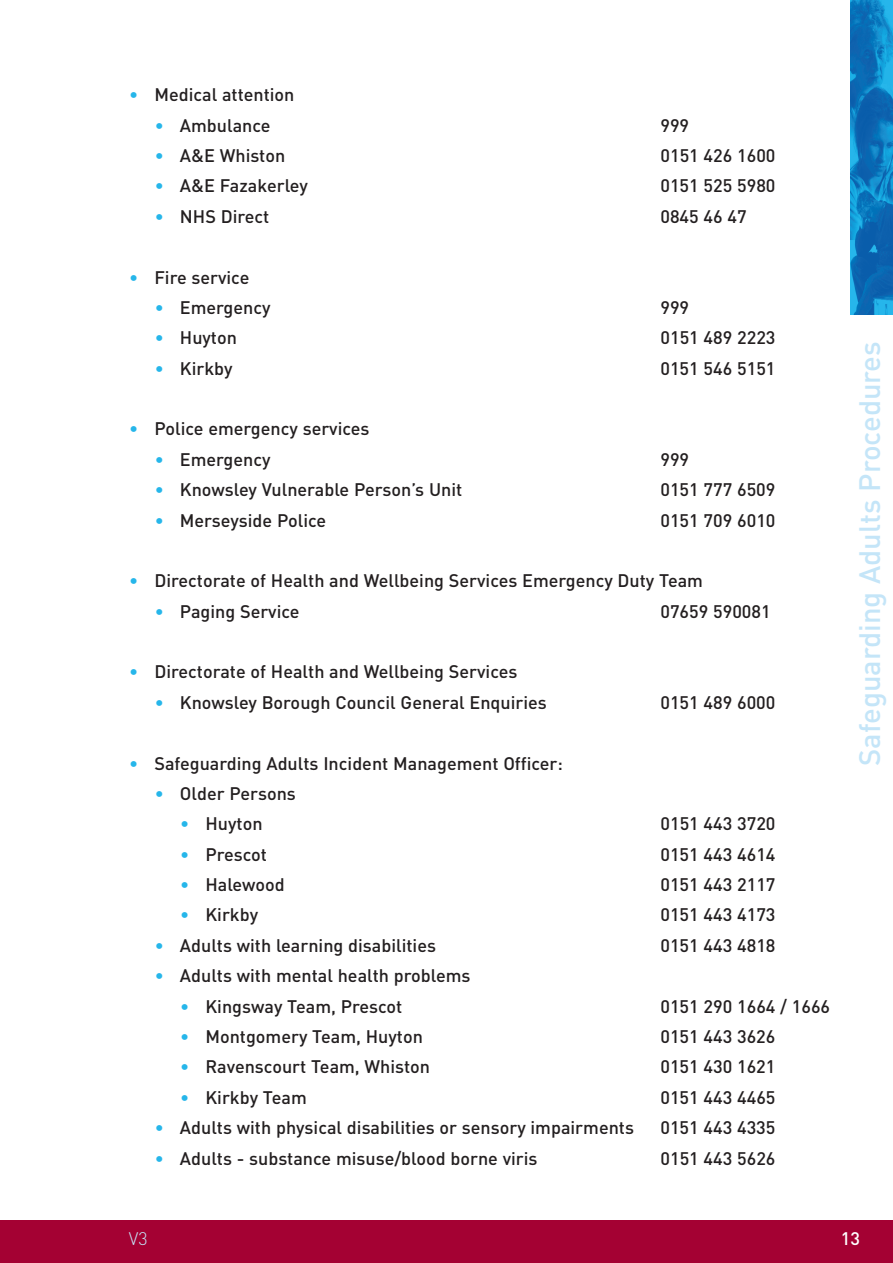
<style>
.page{position:relative;width:893px;height:1263px;background:#fff}
.page>*{position:absolute;margin:0;border:0;box-sizing:border-box;transform-origin:0 0}
.t1{font:500 29.25px "DIN";color:#c4e5f8}
.t2{font:500 18px "DIN";color:#231f20}
.t3{font:300 18px "DIN";color:#c4e5f8}
.t4{font:500 18px "DIN";color:#fff}
.s1{font-weight:300;color:#26b6ea}
</style>
<div class="page">
<div style="left:0;top:1220px;width:893px;height:43px;background:#a40133"></div>
<img style="left:850px;top:0;width:43px;height:315px">
<p class="t2" style="left:129px;top:88px;width:167px"><span class="s1">•</span> Medical attention</p>
<p class="t2" style="left:154px;top:119px;width:118px"><span class="s1">•</span> Ambulance</p>
<p class="t2" style="left:660px;top:119px;width:30px">999</p>
<p class="t2" style="left:154px;top:149px;width:132px"><span class="s1">•</span> A&amp;E Whiston</p>
<p class="t2" style="left:660px;top:149px;width:117px">0151 426 1600</p>
<p class="t2" style="left:154px;top:180px;width:155px"><span class="s1">•</span> A&amp;E Fazakerley</p>
<p class="t2" style="left:660px;top:180px;width:117px">0151 525 5980</p>
<p class="t2" style="left:154px;top:210px;width:116px"><span class="s1">•</span> NHS Direct</p>
<p class="t2" style="left:660px;top:210px;width:88px">0845 46 47</p>
<p class="t2" style="left:129px;top:271px;width:122px"><span class="s1">•</span> Fire service</p>
<p class="t2" style="left:154px;top:301px;width:118px"><span class="s1">•</span> Emergency</p>
<p class="t2" style="left:660px;top:301px;width:30px">999</p>
<p class="t2" style="left:154px;top:331px;width:84px"><span class="s1">•</span> Huyton</p>
<p class="t2" style="left:660px;top:331px;width:117px">0151 489 2223</p>
<p class="t2" style="left:154px;top:362px;width:80px"><span class="s1">•</span> Kirkby</p>
<p class="t2" style="left:660px;top:362px;width:117px">0151 546 5151</p>
<p class="t2" style="left:129px;top:423px;width:242px"><span class="s1">•</span> Police emergency services</p>
<p class="t2" style="left:154px;top:453px;width:118px"><span class="s1">•</span> Emergency</p>
<p class="t2" style="left:660px;top:453px;width:30px">999</p>
<p class="t2" style="left:154px;top:483px;width:309px"><span class="s1">•</span> Knowsley Vulnerable Person’s Unit</p>
<p class="t2" style="left:660px;top:483px;width:117px">0151 777 6509</p>
<p class="t2" style="left:154px;top:514px;width:173px"><span class="s1">•</span> Merseyside Police</p>
<p class="t2" style="left:660px;top:514px;width:117px">0151 709 6010</p>
<p class="t2" style="left:129px;top:574px;width:576px"><span class="s1">•</span> Directorate of Health and Wellbeing Services Emergency Duty Team</p>
<p class="t2" style="left:154px;top:605px;width:147px"><span class="s1">•</span> Paging Service</p>
<p class="t2" style="left:660px;top:605px;width:112px">07659 590081</p>
<p class="t2" style="left:129px;top:666px;width:390px"><span class="s1">•</span> Directorate of Health and Wellbeing Services</p>
<p class="t2" style="left:154px;top:696px;width:394px"><span class="s1">•</span> Knowsley Borough Council General Enquiries</p>
<p class="t2" style="left:660px;top:696px;width:117px">0151 489 6000</p>
<p class="t2" style="left:129px;top:757px;width:436px"><span class="s1">•</span> Safeguarding Adults Incident Management Officer:</p>
<p class="t2" style="left:154px;top:787px;width:143px"><span class="s1">•</span> Older Persons</p>
<p class="t2" style="left:180px;top:817px;width:84px"><span class="s1">•</span> Huyton</p>
<p class="t2" style="left:660px;top:817px;width:117px">0151 443 3720</p>
<p class="t2" style="left:180px;top:848px;width:89px"><span class="s1">•</span> Prescot</p>
<p class="t2" style="left:660px;top:848px;width:117px">0151 443 4614</p>
<p class="t2" style="left:180px;top:878px;width:106px"><span class="s1">•</span> Halewood</p>
<p class="t2" style="left:660px;top:878px;width:117px">0151 443 2117</p>
<p class="t2" style="left:180px;top:909px;width:80px"><span class="s1">•</span> Kirkby</p>
<p class="t2" style="left:660px;top:909px;width:117px">0151 443 4173</p>
<p class="t2" style="left:154px;top:939px;width:283px"><span class="s1">•</span> Adults with learning disabilities</p>
<p class="t2" style="left:660px;top:939px;width:117px">0151 443 4818</p>
<p class="t2" style="left:154px;top:969px;width:318px"><span class="s1">•</span> Adults with mental health problems</p>
<p class="t2" style="left:180px;top:1000px;width:224px"><span class="s1">•</span> Kingsway Team, Prescot</p>
<p class="t2" style="left:660px;top:1000px;width:171px">0151 290 1664 / 1666</p>
<p class="t2" style="left:180px;top:1030px;width:244px"><span class="s1">•</span> Montgomery Team, Huyton</p>
<p class="t2" style="left:660px;top:1030px;width:117px">0151 443 3626</p>
<p class="t2" style="left:180px;top:1060px;width:252px"><span class="s1">•</span> Ravenscourt Team, Whiston</p>
<p class="t2" style="left:660px;top:1060px;width:117px">0151 430 1621</p>
<p class="t2" style="left:180px;top:1091px;width:128px"><span class="s1">•</span> Kirkby Team</p>
<p class="t2" style="left:660px;top:1091px;width:117px">0151 443 4465</p>
<p class="t2" style="left:154px;top:1121px;width:481px"><span class="s1">•</span> Adults with physical disabilities or sensory impairments</p>
<p class="t2" style="left:660px;top:1121px;width:117px">0151 443 4335</p>
<p class="t2" style="left:154px;top:1152px;width:385px"><span class="s1">•</span> Adults - substance misuse/blood borne viris</p>
<p class="t2" style="left:660px;top:1152px;width:117px">0151 443 5626</p>
<h1 class="t1" style="left:859px;top:766px;width:426px;rotate:-90deg">Safeguarding Adults Procedures</h1>
<p class="t3" style="left:129px;top:1232px;width:20px">V3</p>
<p class="t4" style="left:841px;top:1232px;width:21px">13</p>
</div>
